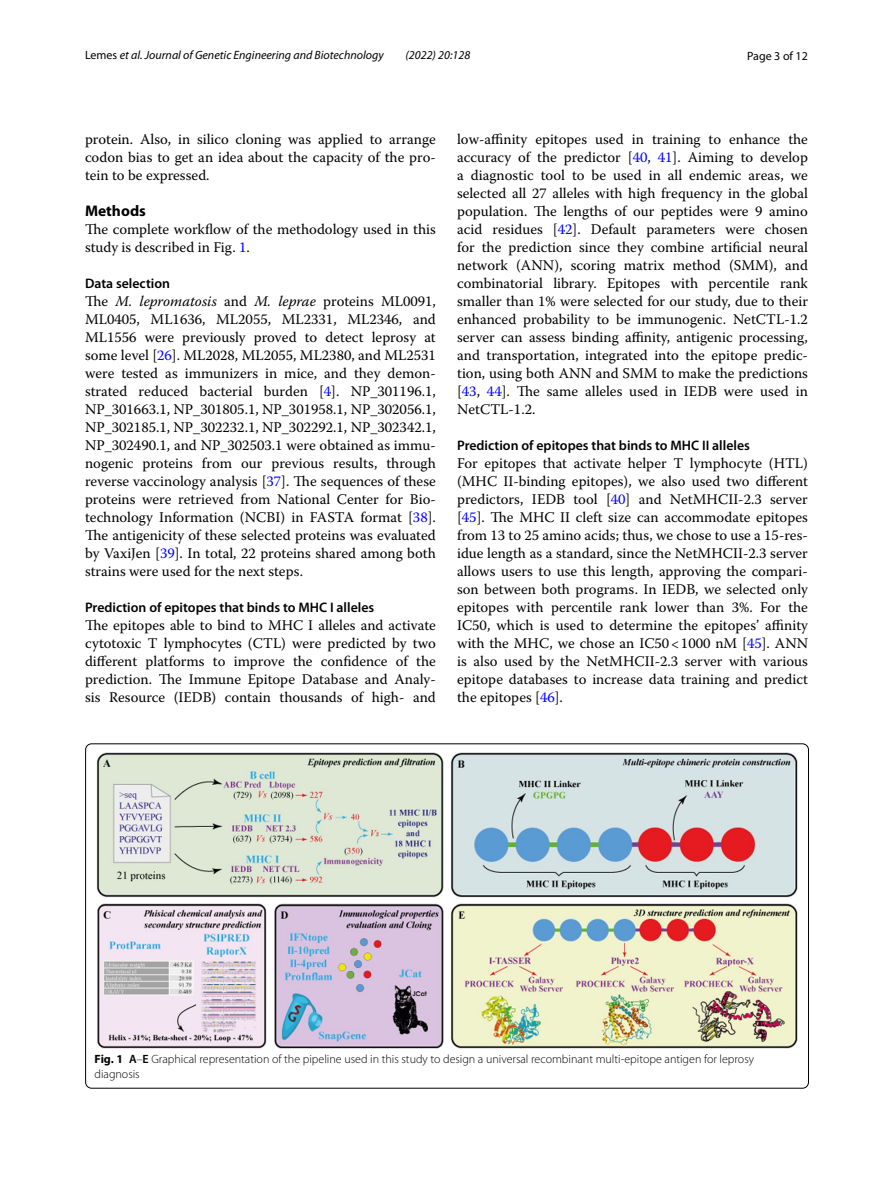
<style>
.page{position:relative;width:893px;height:1187px;background:#fff}
.page>*{position:absolute;margin:0;border:0;box-sizing:border-box;transform-origin:0 0}
.t1{font:700 15.45px "Myriad Pro";color:#000}
.t2{font:14.7px/18px "Warnock Pro";color:#000;text-align:justify}
.t3{font:600 13.8px "Myriad Pro";color:#000}
.t4{font:300 12px/15px "Myriad Pro";color:#000}
.t5{font:italic 12px "Myriad Pro";color:#000}
.t6{font:12px "Myriad Pro";color:#000}
.s1{font-style:normal}
.s2{color:#00f}
.s3{font-style:italic}
.s4{font-weight:700}
.s5{font-weight:600}
</style>
<div class="page">
<img style="left:97px;top:752px;width:700px;height:295px">
<p class="t5" style="left:85px;top:48px;width:300px"><span class="s1">Lemes</span> et al. Journal of Genetic Engineering and Biotechnology</p>
<p class="t5" style="left:406px;top:48px;width:66px">(2022) 20:128</p>
<p class="t6" style="left:747px;top:48px;width:62px">Page 3 of 12</p>
<p class="t2" style="left:85px;top:130px;width:352px">protein. Also, in silico cloning was applied to arrange codon bias to get an idea about the capacity of the pro&shy;tein to be expressed.</p>
<p class="t1" style="left:85px;top:200px;width:62px">Methods</p>
<p class="t2" style="left:85px;top:220px;width:352px">The complete workflow of the methodology used in this study is described in Fig. <span class="s2">1</span>.</p>
<p class="t3" style="left:85px;top:274px;width:87px">Data selection</p>
<p class="t2" style="left:85px;top:292px;width:352px">The <span class="s3">M. lepromatosis</span> and <span class="s3">M. leprae</span> proteins ML0091, ML0405, ML1636, ML2055, ML2331, ML2346, and ML1556 were previously proved to detect leprosy at some level [<span class="s2">26</span>]. ML2028, ML2055, ML2380, and ML2531 were tested as immunizers in mice, and they demon&shy;strated reduced bacterial burden [<span class="s2">4</span>]. NP_301196.1, NP_301663.1, NP_301805.1, NP_301958.1, NP_302056.1, NP_302185.1, NP_302232.1, NP_302292.1, NP_302342.1, NP_302490.1, and NP_302503.1 were obtained as immu&shy;nogenic proteins from our previous results, through reverse vaccinology analysis [<span class="s2">37</span>]. The sequences of these proteins were retrieved from National Center for Bio&shy;technology Information (NCBI) in FASTA format [<span class="s2">38</span>].<br>The antigenicity of these selected proteins was evaluated by VaxiJen [<span class="s2">39</span>]. In total, 22 proteins shared among both strains were used for the next steps.</p>
<p class="t3" style="left:85px;top:598px;width:291px">Prediction of epitopes that binds to MHC I alleles</p>
<p class="t2" style="left:85px;top:616px;width:352px">The epitopes able to bind to MHC I alleles and activate cytotoxic T lymphocytes (CTL) were predicted by two different platforms to improve the confidence of the prediction. The Immune Epitope Database and Analy&shy;sis Resource (IEDB) contain thousands of high- and</p>
<p class="t2" style="left:457px;top:130px;width:352px">low-affinity epitopes used in training to enhance the accuracy of the predictor [<span class="s2">40</span>, <span class="s2">41</span>]. Aiming to develop a diagnostic tool to be used in all endemic areas, we selected all 27 alleles with high frequency in the global population. The lengths of our peptides were 9 amino acid residues [<span class="s2">42</span>]. Default parameters were chosen for the prediction since they combine artificial neural network (ANN), scoring matrix method (SMM), and combinatorial library. Epitopes with percentile rank smaller than 1% were selected for our study, due to their enhanced probability to be immunogenic. NetCTL-1.2 server can assess binding affinity, antigenic processing, and transportation, integrated into the epitope predic&shy;tion, using both ANN and SMM to make the predictions [<span class="s2">43</span>, <span class="s2">44</span>]. The same alleles used in IEDB were used in NetCTL-1.2.</p>
<p class="t3" style="left:457px;top:436px;width:294px">Prediction of epitopes that binds to MHC II alleles</p>
<p class="t2" style="left:457px;top:454px;width:352px">For epitopes that activate helper T lymphocyte (HTL) (MHC II-binding epitopes), we also used two different predictors, IEDB tool [<span class="s2">40</span>] and NetMHCII-2.3 server [<span class="s2">45</span>]. The MHC II cleft size can accommodate epitopes from 13 to 25 amino acids; thus, we chose to use a 15-res&shy;idue length as a standard, since the NetMHCII-2.3 server allows users to use this length, approving the compari&shy;son between both programs. In IEDB, we selected only epitopes with percentile rank lower than 3%. For the IC50, which is used to determine the epitopes’ affinity with the MHC, we chose an IC50&lt;1000 nM [<span class="s2">45</span>]. ANN is also used by the NetMHCII-2.3 server with various epitope databases to increase data training and predict the epitopes [<span class="s2">46</span>].</p>
<p class="t4" style="left:95px;top:1051px;width:661px"><span class="s4">Fig. 1</span> <span class="s5">A</span>–<span class="s5">E</span> Graphical representation of the pipeline used in this study to design a universal recombinant multi-epitope antigen for leprosy diagnosis</p>
</div>
